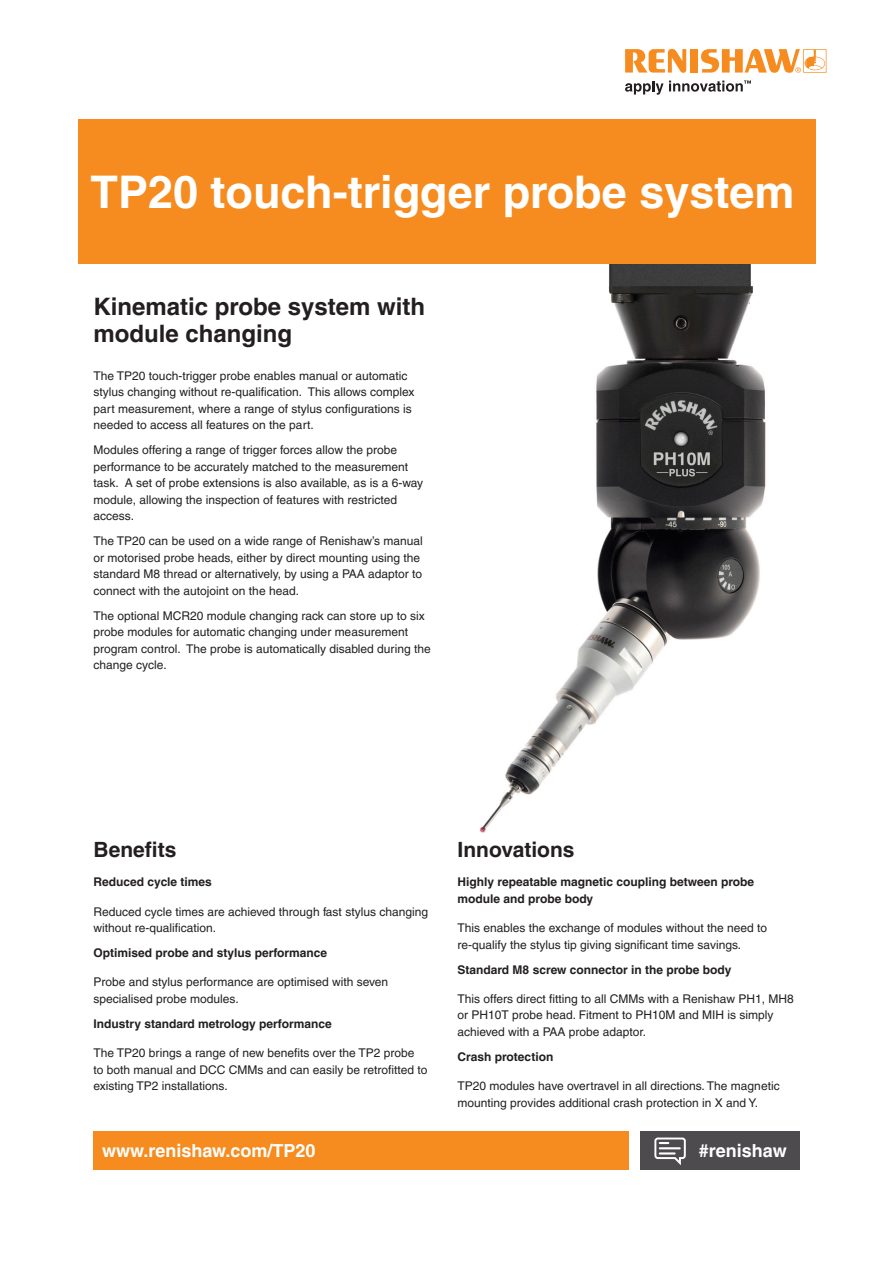
<style>
.page{position:relative;width:893px;height:1263px;background:#fff}
.page>*{position:absolute;margin:0;border:0;box-sizing:border-box;transform-origin:0 0}
.Headline_30pt_BOLD{font:700 45px "Helvetica LT Pro";color:#fff}
.Subheading_1__16pt_B{font:700 24px/27px "Helvetica LT Pro";color:#231f20}
.Subheading_2__14pt_B{font:700 21px "Helvetica LT Pro";color:#231f20}
.back_page_URL_white{font:700 18px "Helvetica LT Pro";color:#fff}
._8pt_Body_Text{font:12px/16.5px "Helvetica LT Pro";color:#231f20}
._8pt_Body_Text_Bold{font:700 12px/16.5px "Helvetica LT Pro";color:#231f20}
</style>
<div class="page">
<img style="left:480px;top:264px;width:286px;height:569px">
<div style="left:639px;top:1131px;width:160px;height:38px;background:#4d4b4d"></div>
<svg style="left:654px;top:1137px;width:32px;height:28px"></svg>
<div style="left:78px;top:119px;width:737px;height:145px;background:#f68c1f"></div>
<div style="left:94px;top:1131px;width:535px;height:38px;background:#f68c1f"></div>
<svg style="left:625px;top:49px;width:61px;height:24px"></svg>
<div style="left:690px;top:49px;width:8px;height:24px;background:#f68c1f"></div>
<svg style="left:701px;top:49px;width:125px;height:24px"></svg>
<svg style="left:625px;top:80px;width:126px;height:15px"></svg>
<p class="Headline_30pt_BOLD" style="left:91px;top:164px;width:705px">TP20 touch-trigger probe system</p>
<p class="Subheading_1__16pt_B" style="left:94px;top:293px;width:333px">Kinematic probe system with module changing</p>
<p class="_8pt_Body_Text" style="left:94px;top:367px;width:322px">The TP20 touch-trigger probe enables manual or automatic stylus changing without re-qualification. This allows complex part measurement, where a range of stylus configurations is needed to access all features on the part.</p>
<p class="_8pt_Body_Text" style="left:94px;top:442px;width:331px">Modules offering a range of trigger forces allow the probe performance to be accurately matched to the measurement task. A set of probe extensions is also available, as is a 6‑way module, allowing the inspection of features with restricted access.</p>
<p class="_8pt_Body_Text" style="left:94px;top:533px;width:331px">The TP20 can be used on a wide range of Renishaw’s manual or motorised probe heads, either by direct mounting using the standard M8 thread or alternatively, by using a PAA adaptor to connect with the autojoint on the head.</p>
<p class="_8pt_Body_Text" style="left:94px;top:607px;width:339px">The optional MCR20 module changing rack can store up to six probe modules for automatic changing under measurement program control. The probe is automatically disabled during the change cycle.</p>
<p class="Subheading_2__14pt_B" style="left:94px;top:837px;width:84px">Benefits</p>
<p class="_8pt_Body_Text_Bold" style="left:94px;top:874px;width:120px">Reduced cycle times</p>
<p class="_8pt_Body_Text" style="left:94px;top:903px;width:336px">Reduced cycle times are achieved through fast stylus changing without re-qualification.</p>
<p class="_8pt_Body_Text_Bold" style="left:94px;top:945px;width:235px">Optimised probe and stylus performance</p>
<p class="_8pt_Body_Text" style="left:94px;top:974px;width:296px">Probe and stylus performance are optimised with seven specialised probe modules.</p>
<p class="_8pt_Body_Text_Bold" style="left:94px;top:1015px;width:240px">Industry standard metrology performance</p>
<p class="_8pt_Body_Text" style="left:94px;top:1045px;width:336px">The TP20 brings a range of new benefits over the TP2 probe<br>to both manual and DCC CMMs and can easily be retrofitted to existing TP2 installations.</p>
<p class="back_page_URL_white" style="left:102px;top:1139px;width:215px">www.renishaw.com/TP20</p>
<p class="Subheading_2__14pt_B" style="left:458px;top:837px;width:119px">Innovations</p>
<p class="_8pt_Body_Text_Bold" style="left:458px;top:874px;width:298px">Highly repeatable magnetic coupling between probe module and probe body</p>
<p class="_8pt_Body_Text" style="left:458px;top:919px;width:311px">This enables the exchange of modules without the need to re‑qualify the stylus tip giving significant time savings.</p>
<p class="_8pt_Body_Text_Bold" style="left:458px;top:961px;width:275px">Standard M8 screw connector in the probe body</p>
<p class="_8pt_Body_Text" style="left:458px;top:990px;width:338px">This offers direct fitting to all CMMs with a Renishaw PH1, MH8 or PH10T probe head. Fitment to PH10M and MIH is simply achieved with a PAA probe adaptor.</p>
<p class="_8pt_Body_Text_Bold" style="left:458px;top:1048px;width:97px">Crash protection</p>
<p class="_8pt_Body_Text" style="left:458px;top:1078px;width:324px">TP20 modules have overtravel in all directions. The magnetic mounting provides additional crash protection in X and Y.</p>
<h3 class="back_page_URL_white" style="left:699px;top:1139px;width:89px">#renishaw</h3>
</div>
